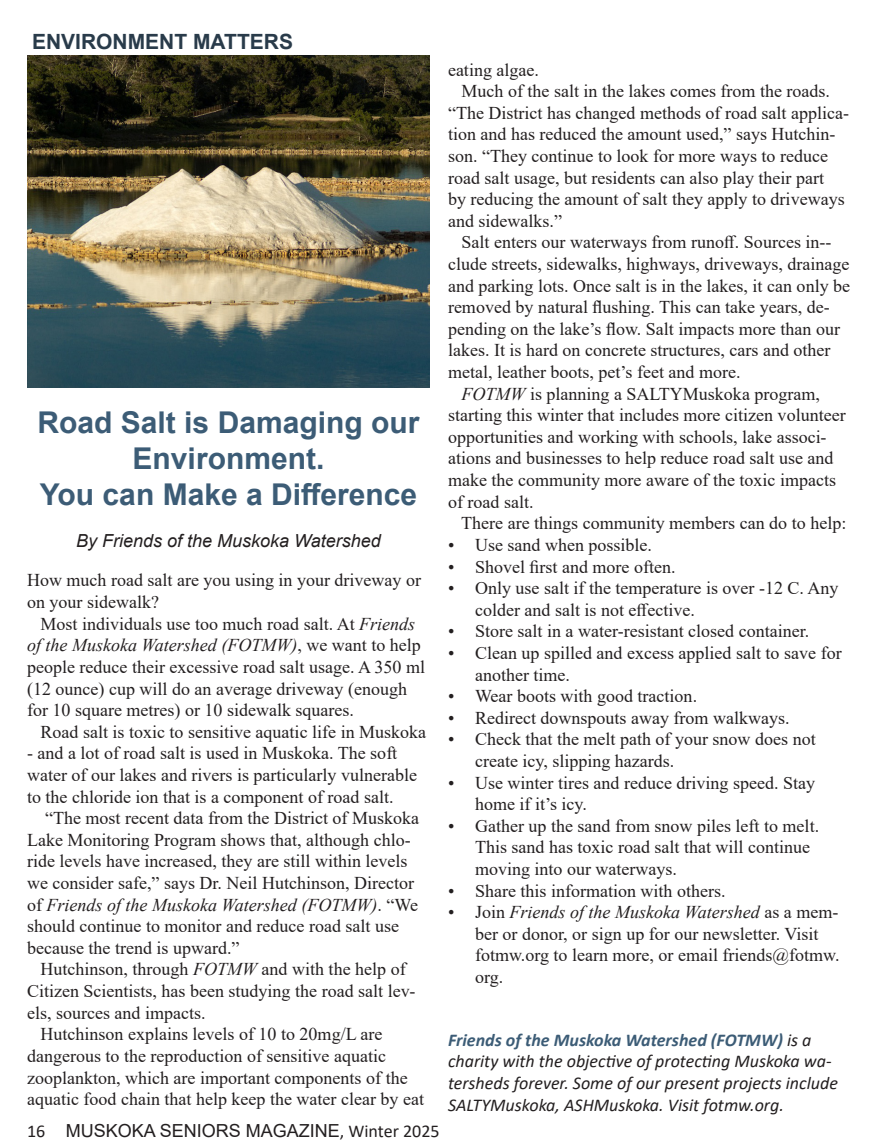
<style>
.page{position:relative;width:878px;height:1148px;background:#fff}
.page>*{position:absolute;margin:0;border:0;box-sizing:border-box;transform-origin:0 0}
.t1{font:700 30px/36px "Arial";color:#3c5c76;text-align:center}
.t2{font:700 21px "Arial";color:#293b4a}
.t3{font:18px/21.6px "Times New Roman";color:#231f20}
.t4{font:italic 18px/21.6px "Calibri";color:#231f20}
.t5{font:18px "Arial";color:#231f20}
.t6{font:italic 18px "Arial";color:#231f20}
.s1{font-style:italic}
.s2{font-family:"Calibri"}
.s3{font-weight:700;color:#3c5c76}
</style>
<div class="page">
<img style="left:27px;top:55px;width:403px;height:332px">
<p class="t2" style="left:32px;top:27px;width:262px">ENVIRONMENT MATTERS</p>
<p class="t1" style="left:38px;top:405px;width:383px">Road Salt is Damaging our<br>Environment.</p>
<p class="t1" style="left:40px;top:477px;width:379px">You can Make a Difference</p>
<p class="t6" style="left:76px;top:529px;width:306px">By Friends of the Muskoka Watershed</p>
<p class="t3" style="left:27px;top:569px;width:395px">How much road salt are you using in your driveway or on your sidewalk?</p>
<p class="t3" style="left:27px;top:612px;width:399px;text-indent:14px">Most individuals use too much road salt. At <span class="s1">Friends of the Muskoka Watershed (FOTMW)</span>, we want to help people reduce their excessive road salt usage. A 350 ml (12 ounce) cup will do an average driveway (enough for 10 square metres) or 10 sidewalk squares.</p>
<p class="t3" style="left:40px;top:720px;width:387px">Road salt is toxic to sensitive aquatic life in Muskoka</p>
<p class="t3" style="left:27px;top:742px;width:391px">- and a lot of road salt is used in Muskoka. The soft water of our lakes and rivers is particularly vulnerable to the chloride ion that is a component of road salt.</p>
<p class="t3" style="left:27px;top:806px;width:393px;text-indent:18px">“The most recent data from the District of Muskoka Lake Monitoring Program shows that, although chlo&shy;ride levels have increased, they are still within levels we consider safe,” says Dr. Neil Hutchinson, Director of <span class="s1">Friends of the Muskoka Watershed (FOTMW)</span>. “We should continue to monitor and reduce road salt use because the trend is upward.”</p>
<p class="t3" style="left:27px;top:958px;width:390px;text-indent:14px">Hutchinson, through <span class="s1">FOTMW</span> and with the help of<br>Citizen Scientists, has been studying the road salt lev&shy;els, sources and impacts.</p>
<p class="t3" style="left:27px;top:1022px;width:398px;text-indent:14px">Hutchinson explains levels of 10 to 20mg/L are dangerous to the reproduction of sensitive aquatic zooplankton, which are important components of the aquatic food chain that help keep the water clear by eat</p>
<p class="t5" style="left:27px;top:1117px;width:414px"><span class="s2">16</span> MUSKOKA SENIORS MAGAZINE<span class="s2">, Winter 2025</span></p>
<p class="t3" style="left:448px;top:58px;width:92px">eating algae.</p>
<p class="t3" style="left:448px;top:80px;width:402px;text-indent:14px">Much of the salt in the lakes comes from the roads. “The District has changed methods of road salt applica&shy;tion and has reduced the amount used,” says Hutchin&shy;son. “They continue to look for more ways to reduce road salt usage, but residents can also play their part<br>by reducing the amount of salt they apply to driveways and sidewalks.”</p>
<p class="t3" style="left:448px;top:231px;width:403px;text-indent:14px">Salt enters our waterways from runoff. Sources in-- clude streets, sidewalks, highways, driveways, drainage and parking lots. Once salt is in the lakes, it can only be removed by natural flushing. This can take years, de&shy;pending on the lake’s flow. Salt impacts more than our lakes. It is hard on concrete structures, cars and other metal, leather boots, pet’s feet and more.</p>
<p class="t3" style="left:448px;top:382px;width:399px;text-indent:14px"><span class="s1">FOTMW</span> is planning a SALTYMuskoka program, starting this winter that includes more citizen volunteer opportunities and working with schools, lake associ&shy;ations and businesses to help reduce road salt use and make the community more aware of the toxic impacts of road salt.</p>
<p class="t3" style="left:461px;top:512px;width:386px">There are things community members can do to help:</p>
<p class="t3" style="left:448px;top:533px;width:205px">• Use sand when possible.</p>
<p class="t3" style="left:448px;top:555px;width:229px">• Shovel first and more often.</p>
<p class="t3" style="left:475px;top:576px;width:365px;text-indent:-27px">• Only use salt if the temperature is over -12 C. Any colder and salt is not effective.</p>
<p class="t3" style="left:448px;top:620px;width:363px">• Store salt in a water-resistant closed container.</p>
<p class="t3" style="left:475px;top:641px;width:368px;text-indent:-27px">• Clean up spilled and excess applied salt to save for another time.</p>
<p class="t3" style="left:448px;top:684px;width:251px">• Wear boots with good traction.</p>
<p class="t3" style="left:448px;top:706px;width:343px">• Redirect downspouts away from walkways.</p>
<p class="t3" style="left:475px;top:728px;width:342px;text-indent:-27px">• Check that the melt path of your snow does not create icy, slipping hazards.</p>
<p class="t3" style="left:475px;top:771px;width:341px;text-indent:-27px">• Use winter tires and reduce driving speed. Stay home if it’s icy.</p>
<p class="t3" style="left:475px;top:814px;width:345px;text-indent:-27px">• Gather up the sand from snow piles left to melt.<br>This sand has toxic road salt that will continue moving into our waterways.</p>
<p class="t3" style="left:448px;top:879px;width:279px">• Share this information with others.</p>
<p class="t3" style="left:448px;top:900px;width:392px;text-align:center">• Join <span class="s1">Friends of the Muskoka Watershed</span> as a mem&shy;ber or donor, or sign up for our newsletter. Visit</p>
<p class="t3" style="left:475px;top:944px;width:366px">fotmw.org to learn more, or email friends@fotmw.</p>
<p class="t3" style="left:475px;top:965px;width:30px">org.</p>
<p class="t4" style="left:448px;top:1028px;width:391px"><span class="s3">Friends of the Muskoka Watershed (FOTMW)</span> is a charity with the objective of protecting Muskoka wa&shy;tersheds forever. Some of our present projects include SALTYMuskoka, ASHMuskoka. Visit fotmw.org.</p>
</div>
